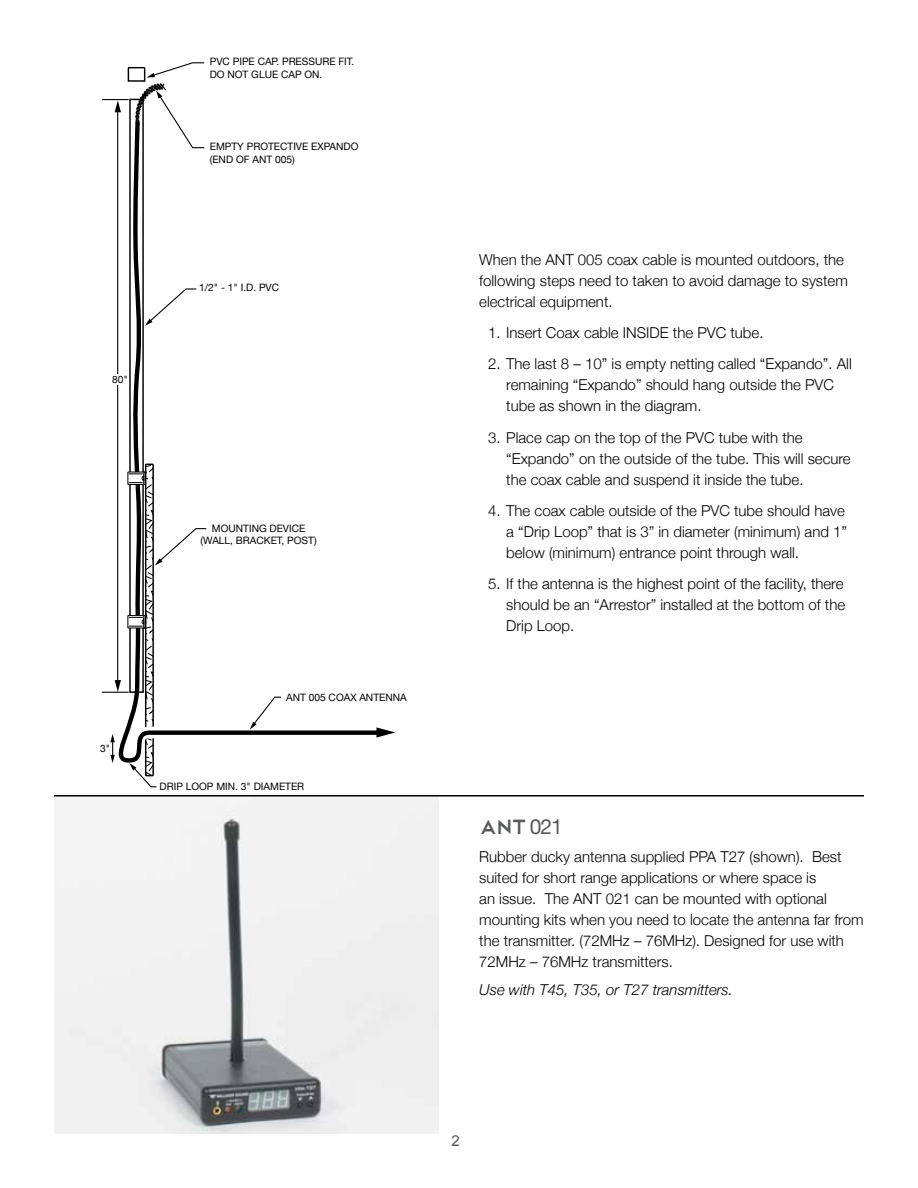
<style>
.page{position:relative;width:918px;height:1188px;background:#fff}
.page>*{position:absolute;margin:0;border:0;box-sizing:border-box;transform-origin:0 0}
.t1{font:27px "Telegrafico";color:#58595b}
.t2{font:300 15px/21px "Helvetica Neue";color:#000}
.t3{font:italic 300 15px "Helvetica Neue";color:#000}
.t4{font:15px "Arial";color:#58595b}
.t5{font:10.2px/12.1px "Helvetica Neue";color:#000}
.s1{font-family:"Helvetica Neue";font-size:21px}
</style>
<div class="page">
<svg style="left:118px;top:149px;width:258px;height:614px"></svg>
<svg style="left:376px;top:727px;width:19px;height:11px"></svg>
<div style="left:128px;top:615px;width:18px;height:13px;border:1px solid #000"></div>
<svg style="left:129px;top:615px;width:17px;height:13px"></svg>
<div style="left:128px;top:472px;width:18px;height:13px;border:1px solid #000"></div>
<svg style="left:129px;top:472px;width:17px;height:13px"></svg>
<hr style="left:117px;top:110px;width:1px;height:572px;background:#000">
<div style="left:112px;top:374px;width:12px;height:10px;background:#fff"></div>
<svg style="left:102px;top:680px;width:27px;height:13px"></svg>
<svg style="left:102px;top:62px;width:103px;height:87px"></svg>
<svg style="left:250px;top:696px;width:32px;height:34px"></svg>
<svg style="left:129px;top:763px;width:28px;height:25px"></svg>
<svg style="left:155px;top:528px;width:52px;height:37px"></svg>
<svg style="left:145px;top:288px;width:52px;height:38px"></svg>
<svg style="left:110px;top:734px;width:5px;height:29px"></svg>
<img style="left:54px;top:796px;width:385px;height:338px">
<hr style="left:54px;top:795px;width:810px;height:1px;background:#000">
<p class="t5" style="left:112px;top:373px;width:17px">80"</p>
<p class="t5" style="left:210px;top:56px;width:146px">PVC PIPE CAP. PRESSURE FIT.<br>DO NOT GLUE CAP ON.</p>
<p class="t5" style="left:210px;top:141px;width:150px">EMPTY PROTECTIVE EXPANDO (END OF ANT 005)</p>
<p class="t5" style="left:199px;top:282px;width:81px">1/2" - 1" I.D. PVC</p>
<p class="t5" style="left:201px;top:522px;width:118px;text-align:center">MOUNTING DEVICE (WALL, BRACKET, POST)</p>
<p class="t5" style="left:100px;top:743px;width:12px">3"</p>
<p class="t5" style="left:286px;top:691px;width:122px">ANT 005 COAX ANTENNA</p>
<p class="t5" style="left:160px;top:780px;width:146px">DRIP LOOP MIN. 3" DIAMETER</p>
<p class="t2" style="left:479px;top:249px;width:370px">When the ANT 005 coax cable is mounted outdoors, the following steps need to taken to avoid damage to system electrical equipment.</p>
<p class="t2" style="left:488px;top:322px;width:277px">1. Insert Coax cable INSIDE the PVC tube.</p>
<p class="t2" style="left:506px;top:353px;width:347px;text-indent:-18px">2. The last 8 – 10” is empty netting called “Expando”. All remaining “Expando” should hang outside the PVC tube as shown in the diagram.</p>
<p class="t2" style="left:506px;top:426px;width:346px;text-indent:-18px">3. Place cap on the top of the PVC tube with the “Expando” on the outside of the tube. This will secure the coax cable and suspend it inside the tube.</p>
<p class="t2" style="left:506px;top:500px;width:342px;text-indent:-18px">4. The coax cable outside of the PVC tube should have a “Drip Loop” that is 3” in diameter (minimum) and 1” below (minimum) entrance point through wall.</p>
<p class="t2" style="left:506px;top:573px;width:340px;text-align:justify;text-indent:-18px">5. If the antenna is the highest point of the facility, there should be an “Arrestor” installed at the bottom of the Drip Loop.</p>
<h1 class="t1" style="left:479px;top:809px;width:85px">ANT <span class="s1">021</span></h1>
<p class="t2" style="left:479px;top:846px;width:386px">Rubber ducky antenna supplied PPA T27 (shown). Best suited for short range applications or where space is<br>an issue. The ANT 021 can be mounted with optional mounting kits when you need to locate the antenna far from the transmitter. (72MHz – 76MHz). Designed for use with 72MHz – 76MHz transmitters.</p>
<p class="t3" style="left:479px;top:981px;width:255px">Use with T45, T35, or T27 transmitters.</p>
<p class="t4" style="left:451px;top:1131px;width:10px">2</p>
</div>
